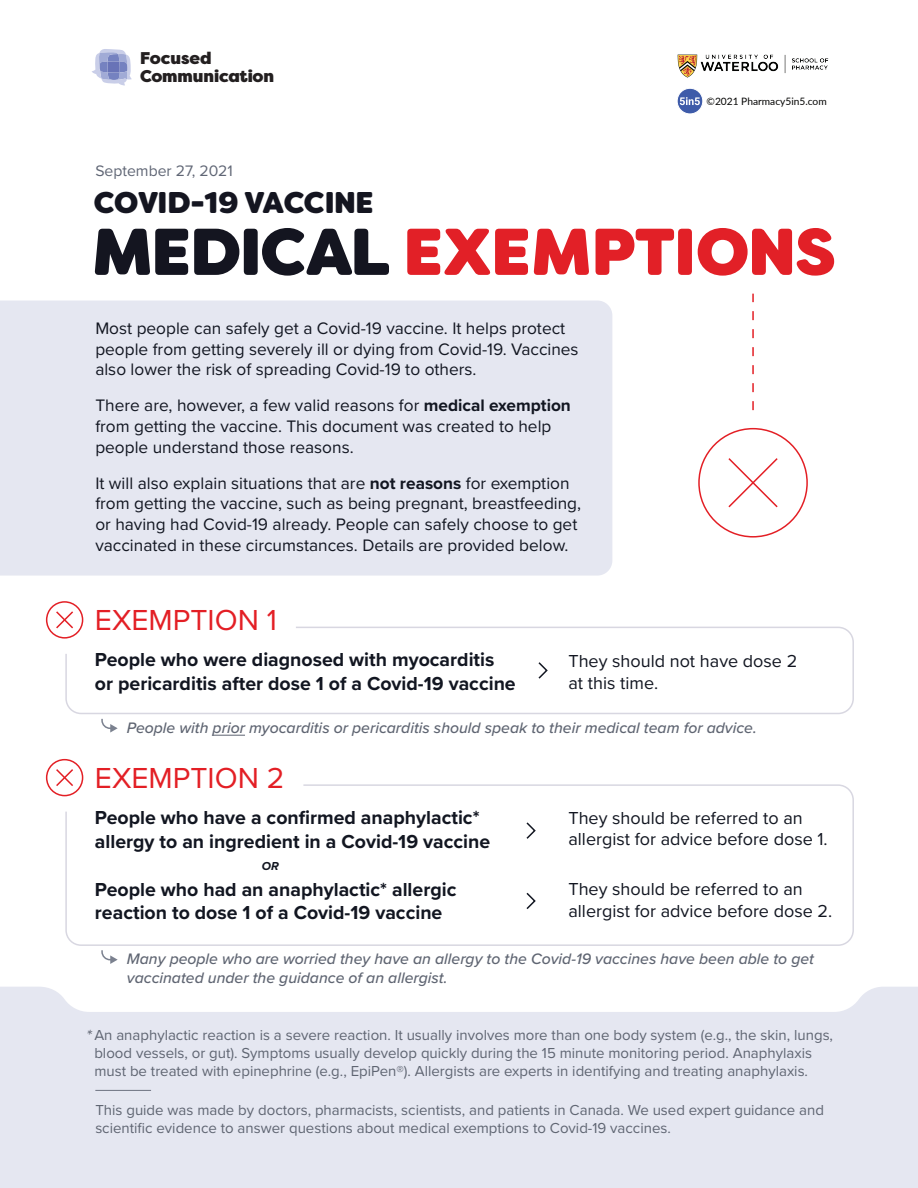
<style>
.page{position:relative;width:918px;height:1188px;background:#fff}
.page>*{position:absolute;margin:0;border:0;box-sizing:border-box;transform-origin:0 0}
.t1{font:800 66px "Filson Soft";letter-spacing:-.02em;color:#e22027}
.t2{font:30px "Proxima Nova";color:#e31f25}
.t3{font:800 30px "Filson Soft";letter-spacing:-.02em;color:#141520}
.t4{font:700 19.5px/23.4px "Proxima Nova";color:#121621}
.t5{font:18px/21.6px "Proxima Nova";color:#121621}
.t6{font:17.25px/20.7px "Proxima Nova";color:#121621}
.t7{font:900 17.02px/17.3px "Filson Pro";color:#231f20}
.t8{font:italic 500 15.75px/18.9px "Proxima Nova";color:#5f6572}
.t9{font:15.75px "Proxima Nova";color:#606675}
.t10{font:15px/18px "Proxima Nova";color:#5f6572}
.t11{font:italic 700 12px "Proxima Nova";color:#121621}
.t12{font:10.2px "Lato";color:#050504}
.s1{color:#141520}
.s2{font-weight:700}
.s3{font-style:italic;font-size:16.5px}
</style>
<div class="page">
<svg style="left:65px;top:626px;width:789px;height:88px"></svg>
<div style="left:0;top:301px;width:612px;height:275px;background:#e5e7f1"></div>
<svg style="left:537px;top:661px;width:12px;height:19px"></svg>
<div style="left:677px;top:88px;width:26px;height:26px;background:#3e5ba9;border-radius:50%"></div>
<div style="left:677px;top:88px;width:26px;height:26px;border:1px solid #fff;border-radius:50%"></div>
<svg style="left:680px;top:97px;width:20px;height:8px"></svg>
<img style="left:677px;top:54px;width:152px;height:39px">
<svg style="left:92px;top:49px;width:40px;height:36px"></svg>
<div style="left:47px;top:602px;width:36px;height:36px;background:#fff;border-radius:50%"></div>
<div style="left:46px;top:601px;width:37px;height:38px;border:2px solid #e31f25;border-radius:50%"></div>
<svg style="left:56px;top:611px;width:17px;height:18px"></svg>
<svg style="left:65px;top:784px;width:789px;height:162px"></svg>
<div style="left:47px;top:760px;width:36px;height:36px;background:#fff;border-radius:50%"></div>
<div style="left:46px;top:759px;width:37px;height:37px;border:2px solid #e31f25;border-radius:50%"></div>
<svg style="left:56px;top:769px;width:17px;height:17px"></svg>
<svg style="left:0;top:987px;width:918px;height:201px;background:#e7e9f2"></svg>
<hr style="left:213px;top:735px;width:32px;height:1px;background:#5f6572">
<svg style="left:101px;top:718px;width:17px;height:15px"></svg>
<svg style="left:101px;top:950px;width:17px;height:14px"></svg>
<hr style="left:95px;top:1090px;width:56px;height:1px;background:#6e7382">
<div style="left:698px;top:428px;width:110px;height:110px;border:2px solid #e31f25;border-radius:50%"></div>
<svg style="left:728px;top:458px;width:50px;height:50px"></svg>
<svg style="left:752px;top:294px;width:2px;height:116px"></svg>
<p class="t7" style="left:140px;top:50px;width:135px">Focused<br>Communication</p>
<p class="t9" style="left:95px;top:159px;width:139px">September 27, 2021</p>
<h2 class="t3" style="left:94px;top:184px;width:281px">COVID-19 VACCINE</h2>
<p class="t12" style="left:707px;top:94px;width:122px">©2021 Pharmacy5in5.com</p>
<h1 class="t1" style="left:92px;top:209px;width:745px"><span class="s1">MEDICAL</span> EXEMPTIONS</h1>
<p class="t6" style="left:95px;top:317px;width:485px">Most people can safely get a Covid-19 vaccine. It helps protect people from getting severely ill or dying from Covid-19. Vaccines also lower the risk of spreading Covid-19 to others.</p>
<p class="t6" style="left:95px;top:394px;width:477px">There are, however, a few valid reasons for <span class="s2">medical exemption </span>from getting the vaccine. This document was created to help people understand those reasons.</p>
<p class="t6" style="left:95px;top:472px;width:487px">It will also explain situations that are <span class="s2">not reasons</span> for exemption from getting the vaccine, such as being pregnant, breastfeeding, or having had Covid-19 already. People can safely choose to get vaccinated in these circumstances. Details are provided below.</p>
<h2 class="t2" style="left:95px;top:598px;width:183px">EXEMPTION 1</h2>
<p class="t4" style="left:95px;top:648px;width:422px">People who were diagnosed with myocarditis or pericarditis after dose 1 of a Covid-19 vaccine</p>
<p class="t5" style="left:568px;top:650px;width:230px">They should not have dose 2 at this time.</p>
<p class="t8" style="left:127px;top:718px;width:631px">People with prior myocarditis or pericarditis should speak to their medical team for advice.</p>
<h2 class="t2" style="left:95px;top:755px;width:191px">EXEMPTION 2</h2>
<p class="t4" style="left:95px;top:806px;width:397px">People who have a confirmed anaphylactic* allergy to an ingredient in a Covid-19 vaccine</p>
<p class="t11" style="left:262px;top:857px;width:18px">OR</p>
<p class="t4" style="left:95px;top:877px;width:363px">People who had an anaphylactic* allergic reaction to dose 1 of a Covid-19 vaccine</p>
<p class="t5" style="left:568px;top:806px;width:261px">They should be referred to an allergist for advice before dose 1.</p>
<p class="t5" style="left:568px;top:878px;width:265px">They should be referred to an allergist for advice before dose 2.</p>
<p class="t8" style="left:127px;top:949px;width:689px">Many people who are worried they have an allergy to the Covid-19 vaccines have been able to get vaccinated under the guidance of an allergist.</p>
<p class="t10" style="left:86px;top:1025px;width:749px"><span class="s3">*</span> An anaphylactic reaction is a severe reaction. It usually involves more than one body system (e.g., the skin, lungs,</p>
<p class="t10" style="left:94px;top:1043px;width:719px">blood vessels, or gut). Symptoms usually develop quickly during the 15 minute monitoring period. Anaphylaxis must be treated with epinephrine (e.g., EpiPen®). Allergists are experts in identifying and treating anaphylaxis.</p>
<p class="t10" style="left:95px;top:1100px;width:730px">This guide was made by doctors, pharmacists, scientists, and patients in Canada. We used expert guidance and scientific evidence to answer questions about medical exemptions to Covid-19 vaccines.</p>
</div>
